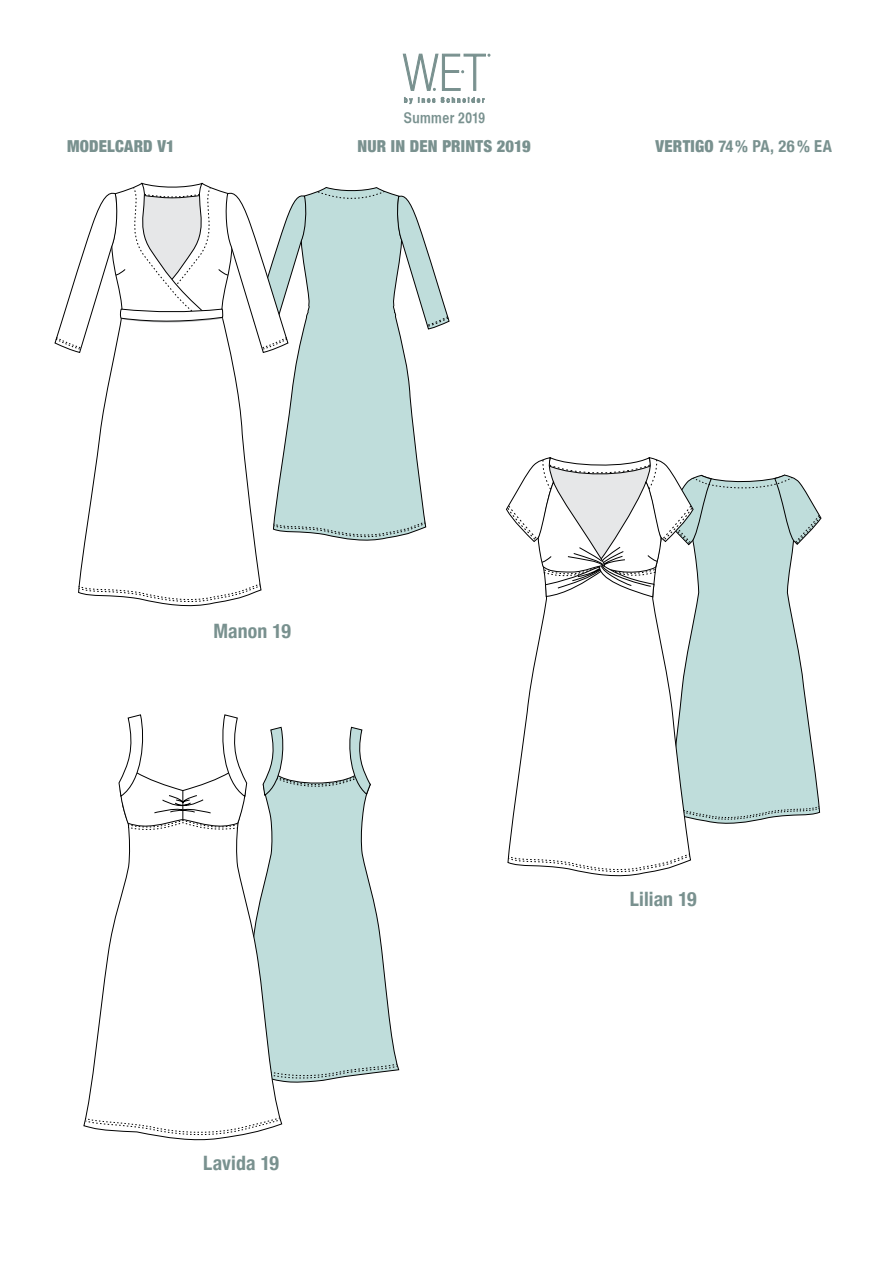
<style>
.page{position:relative;width:893px;height:1263px;background:#fff}
.page>*{position:absolute;margin:0;border:0;box-sizing:border-box;transform-origin:0 0}
.t1{font:700 condensed 19.8px "Helvetica Neue";letter-spacing:.005em;color:#79918f}
.t2{font:900 condensed 16.5px "Helvetica Neue";letter-spacing:.01em;color:#79918f}
.t3{font:700 condensed 16.5px "Helvetica Neue";letter-spacing:.005em;color:#79918f}
.t4{font:14.85px "Helvetica CY Bold";letter-spacing:.02em;color:#79918f}
.s1{font-weight:900}
</style>
<div class="page">
<svg style="left:403px;top:54px;width:87px;height:37px"></svg>
<svg style="left:404px;top:97px;width:81px;height:7px"></svg>
<svg style="left:691px;top:598px;width:129px;height:226px;background:#c4dedc"></svg>
<svg style="left:691px;top:804px;width:129px;height:17px;background:#b6cecc"></svg>
<svg style="left:508px;top:598px;width:183px;height:279px"></svg>
<svg style="left:507px;top:853px;width:184px;height:21px"></svg>
<svg style="left:506px;top:457px;width:316px;height:141px"></svg>
<svg style="left:283px;top:796px;width:117px;height:287px"></svg>
<svg style="left:283px;top:1061px;width:115px;height:18px;background:#b8d0ce"></svg>
<svg style="left:263px;top:726px;width:108px;height:70px"></svg>
<svg style="left:83px;top:782px;width:200px;height:359px"></svg>
<svg style="left:84px;top:1117px;width:197px;height:19px"></svg>
<svg style="left:118px;top:714px;width:129px;height:118px"></svg>
<svg style="left:273px;top:187px;width:154px;height:354px;background:#c4dedc"></svg>
<svg style="left:317px;top:190px;width:69px;height:11px"></svg>
<svg style="left:273px;top:521px;width:153px;height:18px"></svg>
<svg style="left:396px;top:195px;width:54px;height:135px"></svg>
<svg style="left:79px;top:353px;width:183px;height:254px"></svg>
<svg style="left:78px;top:583px;width:183px;height:21px"></svg>
<svg style="left:54px;top:182px;width:253px;height:171px"></svg>
<p class="t4" style="left:404px;top:108px;width:83px">Summer 2019</p>
<p class="t2" style="left:67px;top:133px;width:109px">MODELCARD V1</p>
<p class="t2" style="left:357px;top:133px;width:175px">NUR IN DEN PRINTS 2019</p>
<p class="t3" style="left:656px;top:133px;width:178px"><span class="s1">VERTIGO</span> 74% PA, 26% EA</p>
<p class="t1" style="left:213px;top:614px;width:79px">Manon 19</p>
<p class="t1" style="left:203px;top:1146px;width:77px">Lavida 19</p>
<p class="t1" style="left:630px;top:883px;width:68px">Lilian 19</p>
</div>
